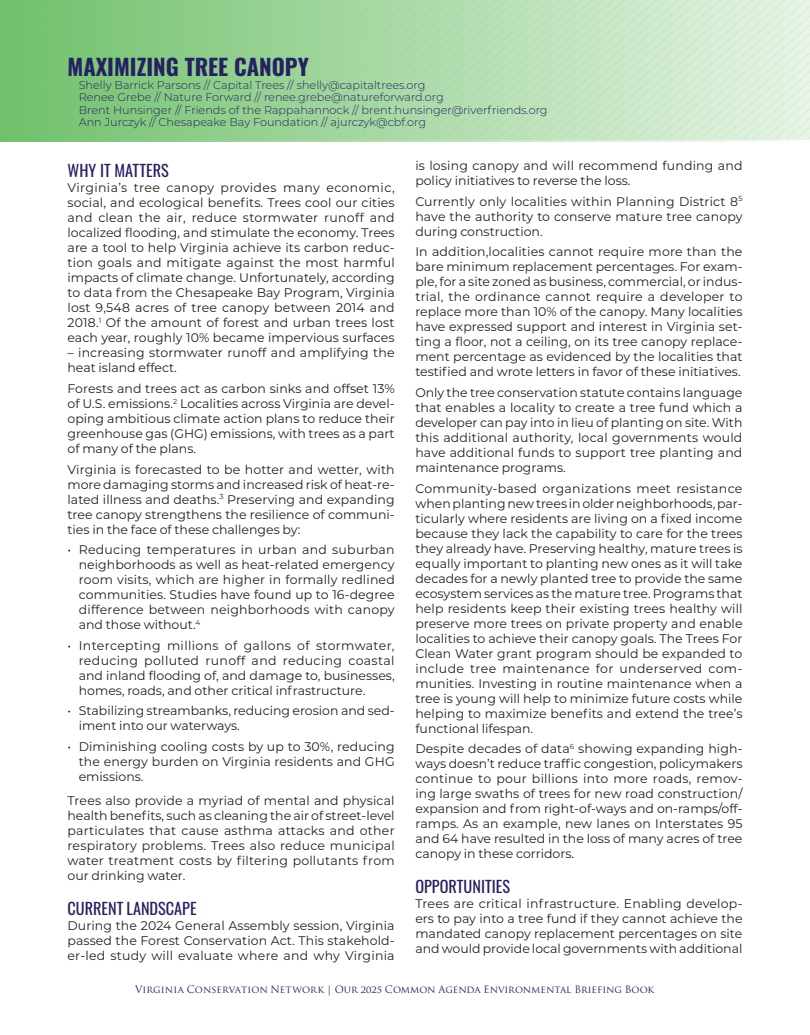
<style>
.page{position:relative;width:810px;height:1035px;background:#fff}
.page>*{position:absolute;margin:0;border:0;box-sizing:border-box;transform-origin:0 0}
.H3_-_Paper_Titles{font:700 22.5px "Oswald";color:#262262}
.t1{font:16.25px "Oswald";color:#252161}
.H5_-_Section_Heading{font:16.25px "Oswald";color:#262262}
.BB_COLUMNS{font:12.5px/15px "Montserrat";color:#231f20;text-align:justify}
.H3_-_Paper_Titles-2{font:300 11.25px "Montserrat";color:#262262}
.t2{font:10px "Trajan Pro";color:#262262}
</style>
<div class="page">
<div style="left:0;top:0;width:810px;height:141px;background:linear-gradient(to right,#6fc06a,#e5f3e4)"></div>
<p class="H3_-_Paper_Titles" style="left:68px;top:55px;width:243px">MAXIMIZING TREE CANOPY</p>
<p class="H3_-_Paper_Titles-2" style="left:79px;top:77px;width:348px">Shelly Barrick Parsons // Capital Trees // shelly@capitaltrees.org</p>
<p class="H3_-_Paper_Titles-2" style="left:79px;top:90px;width:367px">Renee Grebe // Nature Forward // renee.grebe@natureforward.org</p>
<p class="H3_-_Paper_Titles-2" style="left:79px;top:102px;width:470px">Brent Hunsinger // Friends of the Rappahannock // brent.hunsinger@riverfriends.org</p>
<p class="H3_-_Paper_Titles-2" style="left:79px;top:115px;width:349px">Ann Jurczyk // Chesapeake Bay Foundation // ajurczyk@cbf.org</p>
<p class="H5_-_Section_Heading" style="left:68px;top:156px;width:103px">WHY IT MATTERS</p>
<p class="BB_COLUMNS" style="left:68px;top:180px;width:329px">Virginia’s tree canopy provides many economic, social, and ecological benefits. Trees cool our cities and clean the air, reduce stormwater runoff and localized flooding, and stimulate the economy. Trees are a tool to help Virginia achieve its carbon reduc&shy;tion goals and mitigate against the most harmful impacts of climate change. Unfortunately, according to data from the Chesapeake Bay Program, Virginia lost 9,548 acres of tree canopy between 2014 and 2018.<sup>1</sup> Of the amount of forest and urban trees lost each year, roughly 10% became impervious surfaces</p>
<p class="BB_COLUMNS" style="left:68px;top:345px;width:329px">– increasing stormwater runoff and amplifying the heat island effect.</p>
<p class="BB_COLUMNS" style="left:68px;top:381px;width:329px">Forests and trees act as carbon sinks and offset 13% of U.S. emissions.<sup>2</sup> Localities across Virginia are devel&shy;oping ambitious climate action plans to reduce their greenhouse gas (GHG) emissions, with trees as a part of many of the plans.</p>
<p class="BB_COLUMNS" style="left:68px;top:461px;width:329px">Virginia is forecasted to be hotter and wetter, with more damaging storms and increased risk of heat-re&shy;lated illness and deaths.<sup>3</sup> Preserving and expanding tree canopy strengthens the resilience of communi&shy;ties in the face of these challenges by:</p>
<p class="BB_COLUMNS" style="left:79px;top:542px;width:318px;text-indent:-11px">• Reducing temperatures in urban and suburban neighborhoods as well as heat-related emergency room visits, which are higher in formally redlined communities. Studies have found up to 16-degree difference between neighborhoods with canopy and those without.<sup>4</sup></p>
<p class="BB_COLUMNS" style="left:79px;top:637px;width:317px;text-indent:-11px">• Intercepting millions of gallons of stormwater, reducing polluted runoff and reducing coastal and inland flooding of, and damage to, businesses, homes, roads, and other critical infrastructure.</p>
<p class="BB_COLUMNS" style="left:79px;top:703px;width:317px;text-indent:-11px">• Stabilizing streambanks, reducing erosion and sed&shy;iment into our waterways.</p>
<p class="BB_COLUMNS" style="left:79px;top:739px;width:318px;text-indent:-11px">• Diminishing cooling costs by up to 30%, reducing the energy burden on Virginia residents and GHG emissions.</p>
<p class="BB_COLUMNS" style="left:68px;top:793px;width:329px">Trees also provide a myriad of mental and physical health benefits, such as cleaning the air of street-level particulates that cause asthma attacks and other respiratory problems. Trees also reduce municipal water treatment costs by filtering pollutants from our drinking water.</p>
<p class="t1" style="left:68px;top:894px;width:131px">CURRENT LANDSCAPE</p>
<p class="BB_COLUMNS" style="left:68px;top:918px;width:329px">During the 2024 General Assembly session, Virginia passed the Forest Conservation Act. This stakehold&shy;er-led study will evaluate where and why Virginia</p>
<p class="BB_COLUMNS" style="left:415px;top:158px;width:329px">is losing canopy and will recommend funding and policy initiatives to reverse the loss.</p>
<p class="BB_COLUMNS" style="left:415px;top:193px;width:329px">Currently only localities within Planning District 8<sup>5 </sup>have the authority to conserve mature tree canopy during construction.</p>
<p class="BB_COLUMNS" style="left:415px;top:244px;width:329px">In addition,localities cannot require more than the bare minimum replacement percentages. For exam&shy;ple, for a site zoned as business, commercial, or indus&shy;trial, the ordinance cannot require a developer to replace more than 10% of the canopy. Many localities have expressed support and interest in Virginia set&shy;ting a floor, not a ceiling, on its tree canopy replace&shy;ment percentage as evidenced by the localities that testified and wrote letters in favor of these initiatives.</p>
<p class="BB_COLUMNS" style="left:415px;top:385px;width:329px">Only the tree conservation statute contains language that enables a locality to create a tree fund which a developer can pay into in lieu of planting on site. With this additional authority, local governments would have additional funds to support tree planting and maintenance programs.</p>
<p class="BB_COLUMNS" style="left:415px;top:480px;width:329px">Community-based organizations meet resistance when planting new trees in older neighborhoods, par&shy;ticularly where residents are living on a fixed income because they lack the capability to care for the trees they already have. Preserving healthy, mature trees is equally important to planting new ones as it will take decades for a newly planted tree to provide the same ecosystem services as the mature tree. Programs that help residents keep their existing trees healthy will preserve more trees on private property and enable localities to achieve their canopy goals. The Trees For Clean Water grant program should be expanded to include tree maintenance for underserved com&shy;munities. Investing in routine maintenance when a tree is young will help to minimize future costs while helping to maximize benefits and extend the tree’s functional lifespan.</p>
<p class="BB_COLUMNS" style="left:415px;top:741px;width:329px">Despite decades of data<sup>6</sup> showing expanding high&shy;ways doesn’t reduce traffic congestion, policymakers continue to pour billions into more roads, remov&shy;ing large swaths of trees for new road construction/ expansion and from right-of-ways and on-ramps/off&shy;ramps. As an example, new lanes on Interstates 95 and 64 have resulted in the loss of many acres of tree canopy in these corridors.</p>
<p class="t1" style="left:415px;top:872px;width:96px">OPPORTUNITIES</p>
<p class="BB_COLUMNS" style="left:415px;top:895px;width:329px">Trees are critical infrastructure. Enabling develop&shy;ers to pay into a tree fund if they cannot achieve the mandated canopy replacement percentages on site and would provide local governments with additional</p>
<p class="t2" style="left:135px;top:983px;width:521px">Virginia Conservation Network | Our 2025 Common Agenda Environmental Briefing Book</p>
</div>
